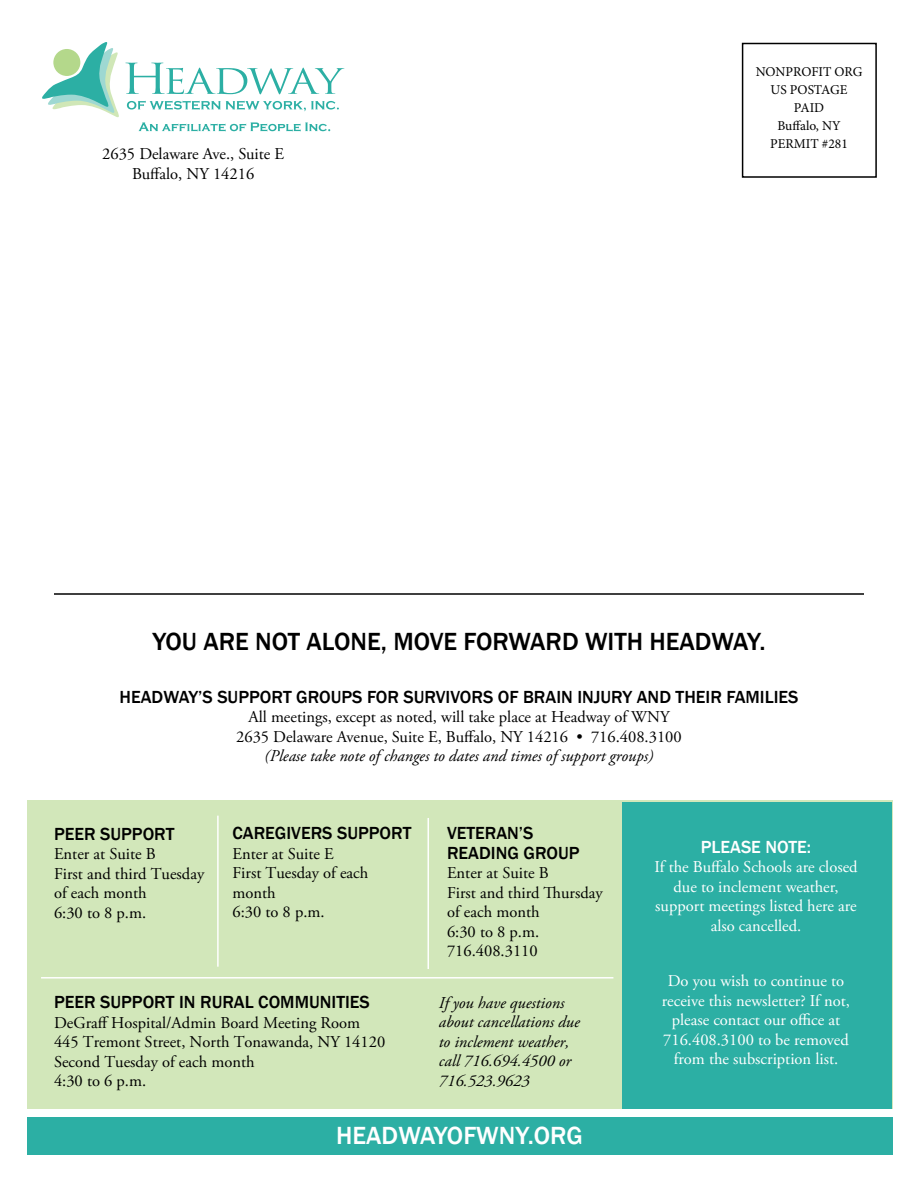
<style>
.page{position:relative;width:918px;height:1188px;background:#fff}
.page>*{position:absolute;margin:0;border:0;box-sizing:border-box;transform-origin:0 0}
.t1{font:500 25.5px "Franklin Gothic";color:#000}
.t2{font:500 25.5px "Franklin Gothic";color:#fff}
.t3{font:500 18px/19.5px "Franklin Gothic";color:#000}
.t4{font:500 18px "Franklin Gothic";color:#fff}
.t5{font:16.5px/19.5px "Adobe Garamond Pro";color:#000}
.t6{font:16.5px/19.5px "Adobe Garamond Pro";color:#fff;text-align:center}
.t7{font:italic 16.5px/19.5px "Adobe Garamond Pro";color:#000}
.t8{font:13.5px/18px "Minion Pro";color:#000;text-align:center}
</style>
<div class="page">
<div style="left:27px;top:800px;width:865px;height:309px;background:#d2e7ba"></div>
<div style="left:622px;top:802px;width:270px;height:307px;background:#2cafa4"></div>
<svg style="left:42px;top:42px;width:302px;height:89px"></svg>
<div style="left:742px;top:43px;width:135px;height:135px;border:2px solid #000"></div>
<hr style="left:54px;top:593px;width:810px;height:2px;background:#000">
<hr style="left:41px;top:977px;width:572px;height:2px;background:#fff">
<div style="left:27px;top:1117px;width:865px;height:38px;background:#2cafa4"></div>
<hr style="left:217px;top:816px;width:2px;height:151px;background:#fff">
<hr style="left:428px;top:818px;width:1px;height:151px;background:#fff">
<p class="t5" style="left:102px;top:144px;width:183px;text-align:center">2635 Delaware Ave., Suite E<br>Buffalo, NY 14216</p>
<p class="t8" style="left:756px;top:63px;width:108px">NONPROFIT ORG<br>US POSTAGE<br>PAID<br>Buffalo, NY<br>PERMIT #281</p>
<h1 class="t1" style="left:152px;top:626px;width:119px">YOU ARE NOT</h1>
<h1 class="t1" style="left:307px;top:626px;width:31px">ALONE</h1>
<h1 class="t1" style="left:381px;top:626px;width:386px">, MOVE FORWARD WITH HEADWAY.</h1>
<p class="t3" style="left:120px;top:687px;width:110px">HEADWAY’S SUPPORT</p>
<p class="t3" style="left:296px;top:687px;width:12px">GROUPS</p>
<p class="t3" style="left:367px;top:687px;width:11px">FOR</p>
<p class="t3" style="left:404px;top:687px;width:69px">SURVIVORS</p>
<p class="t3" style="left:498px;top:687px;width:188px">OF BRAIN INJURY AND THEIR</p>
<p class="t3" style="left:726px;top:687px;width:42px">FAMILIES</p>
<p class="t5" style="left:236px;top:708px;width:447px;text-align:center">All meetings, except as noted, will take place at Headway of WNY<br>2635 Delaware Avenue, Suite E, Buffalo, NY 14216 • 716.408.3100</p>
<p class="t7" style="left:265px;top:747px;width:390px">(Please take note of changes to dates and times of support groups)</p>
<p class="t3" style="left:54px;top:824px;width:11px">PEER</p>
<p class="t3" style="left:100px;top:824px;width:12px">SUPPORT</p>
<p class="t5" style="left:54px;top:845px;width:152px">Enter at Suite B<br>First and third Tuesday of each month<br>6:30 to 8 p.m.</p>
<p class="t3" style="left:232px;top:823px;width:32px">CAREGI</p>
<p class="t3" style="left:291px;top:823px;width:21px">VERS</p>
<p class="t3" style="left:337px;top:823px;width:12px">SUPPORT</p>
<p class="t5" style="left:232px;top:844px;width:137px">Enter at Suite E<br>First Tuesday of each month<br>6:30 to 8 p.m.</p>
<p class="t3" style="left:54px;top:993px;width:11px">PEER</p>
<p class="t3" style="left:100px;top:993px;width:12px">SUPPORT</p>
<p class="t3" style="left:179px;top:993px;width:33px">IN RUR</p>
<p class="t3" style="left:234px;top:993px;width:85px">AL COMMUNITIES</p>
<p class="t5" style="left:54px;top:1013px;width:333px">DeGraff Hospital/Admin Board Meeting Room<br>445 Tremont Street, North Tonawanda, NY 14120<br>Second Tuesday of each month<br>4:30 to 6 p.m.</p>
<p class="t3" style="left:447px;top:823px;width:87px;text-indent:49px">AN’S<br>READING</p>
<p class="t3" style="left:447px;top:823px;width:21px">VETER</p>
<p class="t3" style="left:523px;top:843px;width:13px">GROUP</p>
<p class="t5" style="left:447px;top:864px;width:157px">Enter at Suite B<br>First and third Thursday of each month<br>6:30 to 8 p.m.<br>716.408.3110</p>
<p class="t7" style="left:439px;top:993px;width:143px">If you have questions about cancellations due to inclement weather, call 716.694.4500 or<br>716.523.9623</p>
<h1 class="t2" style="left:336px;top:1120px;width:48px">HEADWAY</h1>
<h1 class="t2" style="left:447px;top:1120px;width:137px">OFWNY.ORG</h1>
<p class="t4" style="left:701px;top:836px;width:76px">PLEASENOTE</p>
<p class="t4" style="left:807px;top:836px;width:6px">:</p>
<p class="t6" style="left:654px;top:858px;width:205px">If the Buffalo Schools are closed due to inclement weather, support meetings listed here are also cancelled.</p>
<p class="t6" style="left:662px;top:972px;width:190px">Do you wish to continue to receive this newsletter? If not, please contact our office at<br>716.408.3100 to be removed from the subscription list.</p>
</div>
